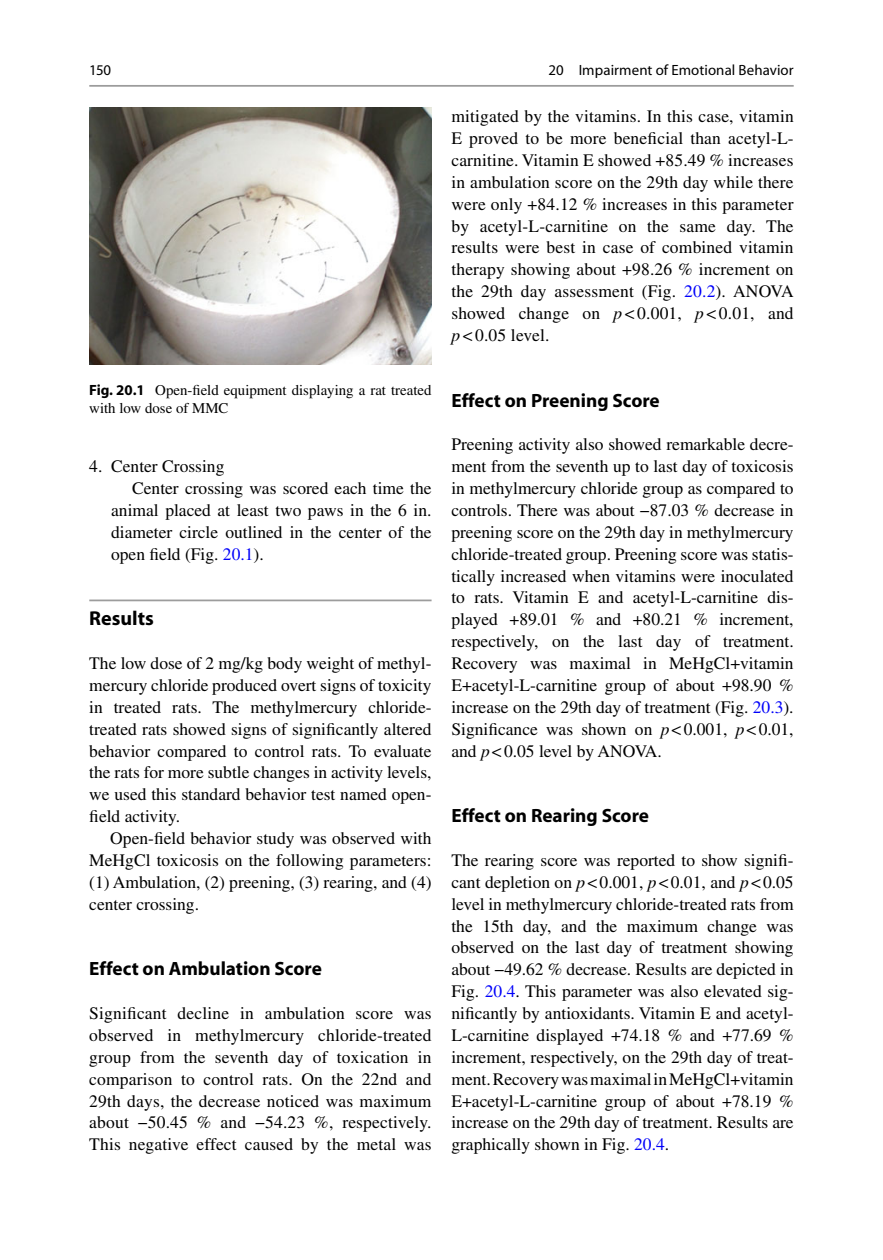
<style>
.page{position:relative;width:883px;height:1260px;background:#fff}
.page>*{position:absolute;margin:0;border:0;box-sizing:border-box;transform-origin:0 0}
.t1{font:700 20.12px "Myriad";color:#000}
.t2{font:700 19.25px "Myriad";color:#000}
.t3{font:17.5px/21.9px "Times";color:#000;text-align:justify}
.t4{font:14.88px/17.5px "Times";color:#000}
.t5{font:14.88px "Myriad";letter-spacing:.005em;color:#000}
.s1{font-family:"Myriad";font-weight:700}
.s2{color:#0000fa}
.s3{font-style:italic}
</style>
<div class="page">
<hr style="left:89px;top:600px;width:343px;height:1px;background:#9c9c9c">
<img style="left:89px;top:107px;width:343px;height:257px">
<hr style="left:89px;top:85px;width:705px;height:2px;background:#9c9c9c">
<p class="t5" style="left:89px;top:64px;width:23px">150</p>
<p class="t4" style="left:89px;top:383px;width:344px"><span class="s1">Fig. 20.1</span> Open-field equipment displaying a rat treated with low dose of MMC</p>
<p class="t3" style="left:89px;top:457px;width:137px">4. Center Crossing</p>
<p class="t3" style="left:132px;top:479px;width:301px">Center crossing was scored each time the</p>
<p class="t3" style="left:111px;top:501px;width:322px">animal placed at least two paws in the 6 in.</p>
<p class="t3" style="left:111px;top:523px;width:322px">diameter circle outlined in the center of the</p>
<p class="t3" style="left:111px;top:545px;width:154px">open field ( Fig. <span class="s2">20.1</span> ).</p>
<p class="t1" style="left:89px;top:611px;width:66px">Results</p>
<p class="t3" style="left:89px;top:654px;width:344px">The low dose of 2 mg/kg body weight of methyl&shy;mercury chloride produced overt signs of toxicity in treated rats. The methylmercury chloride&shy;treated rats showed signs of significantly altered behavior compared to control rats. To evaluate the rats for more subtle changes in activity levels, we used this standard behavior test named open&shy;field activity.</p>
<p class="t3" style="left:89px;top:829px;width:344px;text-indent:21px">Open-field behavior study was observed with MeHgCl toxicosis on the following parameters: (1) Ambulation, (2) preening, (3) rearing, and (4) center crossing.</p>
<p class="t2" style="left:89px;top:962px;width:234px">Effect on Ambulation Score</p>
<p class="t3" style="left:89px;top:1004px;width:344px">Significant decline in ambulation score was observed in methylmercury chloride-treated group from the seventh day of toxication in comparison to control rats. On the 22nd and 29th days, the decrease noticed was maximum about −50.45 % and −54.23 %, respectively.<br>This negative effect caused by the metal was</p>
<p class="t5" style="left:549px;top:64px;width:247px">20 Impairment of Emotional Behavior</p>
<p class="t3" style="left:451px;top:107px;width:344px">mitigated by the vitamins. In this case, vitamin E proved to be more beneficial than acetyl-L&shy;carnitine. Vitamin E showed +85.49 % increases in ambulation score on the 29th day while there were only +84.12 % increases in this parameter by acetyl-L- carnitine on the same day. The results were best in case of combined vitamin therapy showing about +98.26 % increment on the 29th day assessment (Fig. <span class="s2">20.2</span> ). ANOVA showed change on <span class="s3">p</span> &lt; 0.001, <span class="s3">p</span> &lt; 0.01, and <span class="s3">p</span> &lt; 0.05 level.</p>
<p class="t2" style="left:451px;top:393px;width:210px">Effect on Preening Score</p>
<p class="t3" style="left:451px;top:435px;width:344px">Preening activity also showed remarkable decre&shy;ment from the seventh up to last day of toxicosis in methylmercury chloride group as compared to controls. There was about −87.03 % decrease in preening score on the 29th day in methylmercury chloride-treated group. Preening score was statis&shy;tically increased when vitamins were inoculated to rats. Vitamin E and acetyl-L-carnitine dis&shy;played +89.01 % and +80.21 % increment, respectively, on the last day of treatment.<br>Recovery was maximal in MeHgCl+vitamin E+acetyl-L-carnitine group of about +98.90 % increase on the 29th day of treatment (Fig. <span class="s2">20.3</span> ).<br>Significance was shown on <span class="s3">p</span> &lt; 0.001, <span class="s3">p</span> &lt; 0.01, and <span class="s3">p</span> &lt; 0.05 level by ANOVA.</p>
<p class="t2" style="left:451px;top:809px;width:199px">Effect on Rearing Score</p>
<p class="t3" style="left:451px;top:851px;width:344px">The rearing score was reported to show signifi&shy;cant depletion on <span class="s3">p</span> &lt; 0.001, <span class="s3">p</span> &lt; 0.01, and <span class="s3">p</span> &lt; 0.05 level in methylmercury chloride-treated rats from the 15th day, and the maximum change was observed on the last day of treatment showing about −49.62 % decrease. Results are depicted in Fig. <span class="s2">20.4</span> . This parameter was also elevated sig&shy;nificantly by antioxidants. Vitamin E and acetyl-L- carnitine displayed +74.18 % and +77.69 % increment, respectively, on the 29th day of treat&shy;ment. Recovery was maximal in MeHgCl+vitamin E+acetyl-L-carnitine group of about +78.19 % increase on the 29th day of treatment. Results are graphically shown in Fig. <span class="s2">20.4</span> .</p>
</div>
